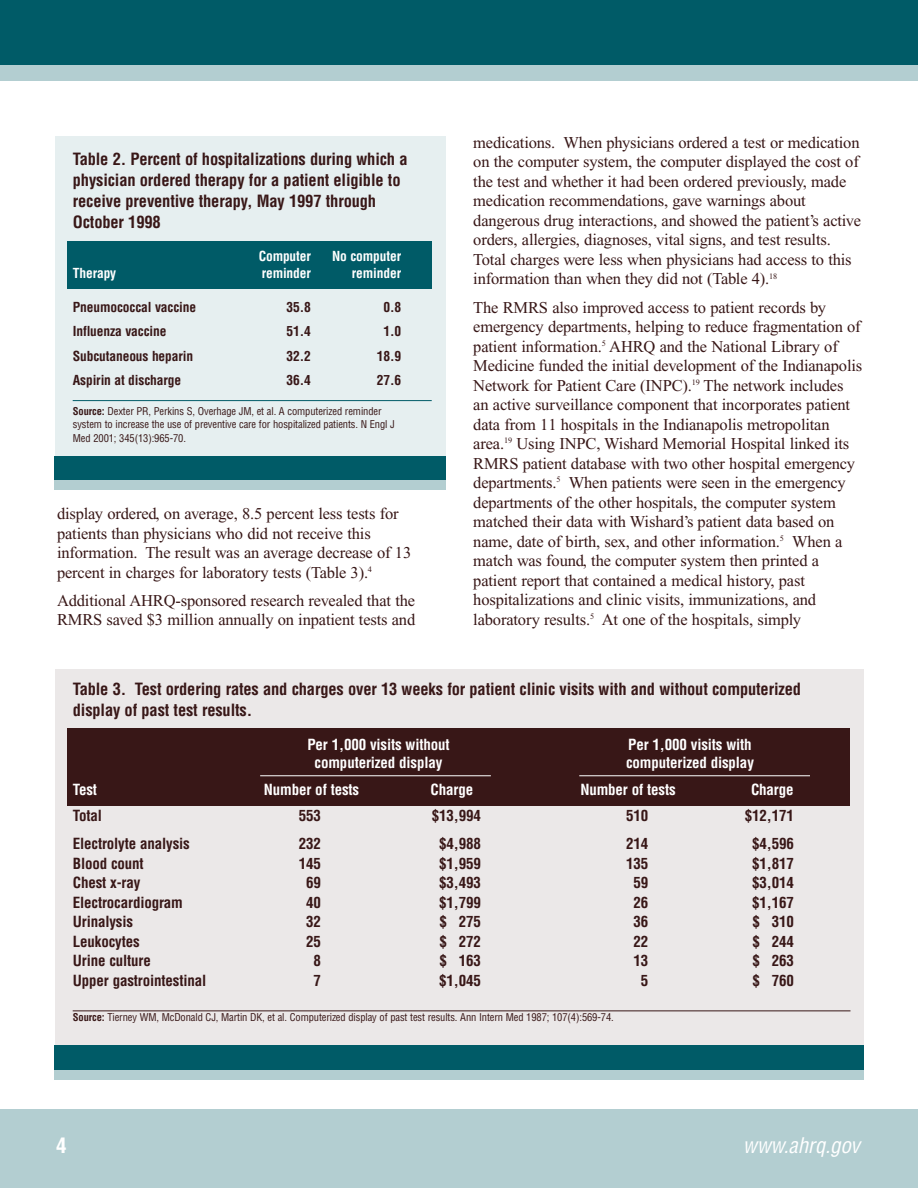
<style>
.page{position:relative;width:918px;height:1188px;background:#fff}
.page>*{position:absolute;margin:0;border:0;box-sizing:border-box;transform-origin:0 0}
.t1{font:italic condensed 21px "Helvetica";letter-spacing:-.01em;color:#fff}
.t2{font:700 condensed 21px "Helvetica";color:#fff}
.t3{font:16.5px/19.5px "Times New Roman";letter-spacing:-.01em;color:#381717}
.t4{font:700 condensed 16.5px/21px "Helvetica";letter-spacing:-.01em;color:#381717}
.t5{font:700 condensed 15px "Helvetica";letter-spacing:-.01em;color:#381717}
.t6{font:700 condensed 15px "Helvetica";letter-spacing:-.01em;color:#fff}
.t7{font:700 condensed 13.5px "Helvetica";letter-spacing:-.01em;color:#381717}
.t8{font:700 condensed 13.5px "Helvetica";letter-spacing:-.01em;color:#fff}
.t9{font:condensed 10.5px/13.5px "Helvetica";letter-spacing:-.01em;color:#381717}
.s1{font-weight:700}
</style>
<div class="page">
<div style="left:0;top:1109px;width:918px;height:79px;background:#b3ced1"></div>
<div style="left:0;top:44px;width:918px;height:37px;background:#b3ced1"></div>
<div style="left:0;top:0;width:918px;height:64px;background:#005b67"></div>
<div style="left:55px;top:136px;width:391px;height:327px;background:#e6eff0"></div>
<div style="left:68px;top:241px;width:364px;height:47px;background:#005b67"></div>
<hr style="left:73px;top:400px;width:359px;height:1px;background:#005b67">
<div style="left:54px;top:456px;width:391px;height:31px;background:#005b67"></div>
<div style="left:54px;top:480px;width:391px;height:10px;background:#b3ced1"></div>
<div style="left:55px;top:669px;width:809px;height:377px;background:#ebe8e8"></div>
<div style="left:68px;top:728px;width:782px;height:78px;background:#381717"></div>
<hr style="left:73px;top:1011px;width:777px;height:1px;background:#381717">
<div style="left:54px;top:1046px;width:810px;height:30px;background:#005b67"></div>
<div style="left:54px;top:1070px;width:810px;height:9px;background:#b3ced1"></div>
<hr style="left:260px;top:775px;width:231px;height:1px;background:#fff">
<hr style="left:579px;top:775px;width:231px;height:1px;background:#fff">
<p class="t4" style="left:73px;top:150px;width:336px">Table 2. Percent of hospitalizations during which a physician ordered therapy for a patient eligible to receive preventive therapy, May 1997 through October 1998</p>
<p class="t8" style="left:259px;top:251px;width:54px">Computer</p>
<p class="t8" style="left:332px;top:251px;width:71px">No computer</p>
<p class="t8" style="left:73px;top:267px;width:45px">Therapy</p>
<p class="t8" style="left:262px;top:267px;width:51px">reminder</p>
<p class="t8" style="left:352px;top:267px;width:51px">reminder</p>
<p class="t7" style="left:73px;top:302px;width:125px">Pneumococcal vaccine</p>
<p class="t7" style="left:287px;top:302px;width:26px">35.8</p>
<p class="t7" style="left:383px;top:302px;width:19px">0.8</p>
<p class="t7" style="left:73px;top:326px;width:95px">Influenza vaccine</p>
<p class="t7" style="left:287px;top:326px;width:26px">51.4</p>
<p class="t7" style="left:383px;top:326px;width:19px">1.0</p>
<p class="t7" style="left:73px;top:351px;width:122px">Subcutaneous heparin</p>
<p class="t7" style="left:287px;top:351px;width:26px">32.2</p>
<p class="t7" style="left:377px;top:351px;width:26px">18.9</p>
<p class="t7" style="left:73px;top:375px;width:110px">Aspirin at discharge</p>
<p class="t7" style="left:287px;top:375px;width:26px">36.4</p>
<p class="t7" style="left:377px;top:375px;width:26px">27.6</p>
<p class="t9" style="left:73px;top:405px;width:324px"><span class="s1">Source:</span> Dexter PR, Perkins S, Overhage JM, et al. A computerized reminder system to increase the use of preventive care for hospitalized patients. N Engl J<br>Med 2001; 345(13):965-70.</p>
<p class="t3" style="left:57px;top:505px;width:356px">display ordered, on average, 8.5 percent less tests for patients than physicians who did not receive this information. The result was an average decrease of 13 percent in charges for laboratory tests (Table 3).<sup>4</sup></p>
<p class="t3" style="left:57px;top:592px;width:360px">Additional AHRQ-sponsored research revealed that the<br>RMRS saved $3 million annually on inpatient tests and</p>
<p class="t3" style="left:473px;top:134px;width:389px">medications. When physicians ordered a test or medication on the computer system, the computer displayed the cost of the test and whether it had been ordered previously, made medication recommendations, gave warnings about dangerous drug interactions, and showed the patient’s active orders, allergies, diagnoses, vital signs, and test results.<br>Total charges were less when physicians had access to this information than when they did not (Table 4).<sup>18</sup></p>
<p class="t3" style="left:473px;top:299px;width:390px">The RMRS also improved access to patient records by emergency departments, helping to reduce fragmentation of patient information.<sup>5</sup> AHRQ and the National Library of Medicine funded the initial development of the Indianapolis Network for Patient Care (INPC).<sup>19</sup> The network includes an active surveillance component that incorporates patient data from 11 hospitals in the Indianapolis metropolitan area.<sup>19</sup> Using INPC, Wishard Memorial Hospital linked its RMRS patient database with two other hospital emergency departments.<sup>5</sup> When patients were seen in the emergency departments of the other hospitals, the computer system matched their data with Wishard’s patient data based on name, date of birth, sex, and other information.<sup>5</sup> When a match was found, the computer system then printed a patient report that contained a medical history, past hospitalizations and clinic visits, immunizations, and laboratory results.<sup>5</sup> At one of the hospitals, simply</p>
<p class="t4" style="left:73px;top:680px;width:730px">Table 3. Test ordering rates and charges over 13 weeks for patient clinic visits with and without computerized display of past test results.</p>
<p class="t6" style="left:307px;top:739px;width:144px">Per 1,000 visits without</p>
<p class="t6" style="left:628px;top:739px;width:125px">Per 1,000 visits with</p>
<p class="t6" style="left:315px;top:757px;width:129px">computerized display</p>
<p class="t6" style="left:626px;top:757px;width:129px">computerized display</p>
<p class="t6" style="left:73px;top:783px;width:26px">Test</p>
<p class="t6" style="left:264px;top:783px;width:97px">Number of tests</p>
<p class="t6" style="left:431px;top:783px;width:44px">Charge</p>
<p class="t6" style="left:580px;top:783px;width:97px">Number of tests</p>
<p class="t6" style="left:751px;top:783px;width:44px">Charge</p>
<p class="t5" style="left:73px;top:810px;width:31px">Total</p>
<p class="t5" style="left:299px;top:810px;width:24px">553</p>
<p class="t5" style="left:432px;top:810px;width:51px">$13,994</p>
<p class="t5" style="left:626px;top:810px;width:24px">510</p>
<p class="t5" style="left:745px;top:810px;width:51px">$12,171</p>
<p class="t5" style="left:73px;top:838px;width:119px">Electrolyte analysis</p>
<p class="t5" style="left:299px;top:838px;width:24px">232</p>
<p class="t5" style="left:439px;top:838px;width:43px">$4,988</p>
<p class="t5" style="left:626px;top:838px;width:24px">214</p>
<p class="t5" style="left:752px;top:838px;width:43px">$4,596</p>
<p class="t5" style="left:73px;top:858px;width:72px">Blood count</p>
<p class="t5" style="left:299px;top:858px;width:24px">145</p>
<p class="t5" style="left:439px;top:858px;width:43px">$1,959</p>
<p class="t5" style="left:626px;top:858px;width:24px">135</p>
<p class="t5" style="left:752px;top:858px;width:43px">$1,817</p>
<p class="t5" style="left:73px;top:877px;width:69px">Chest x-ray</p>
<p class="t5" style="left:306px;top:877px;width:16px">69</p>
<p class="t5" style="left:439px;top:877px;width:43px">$3,493</p>
<p class="t5" style="left:633px;top:877px;width:16px">59</p>
<p class="t5" style="left:752px;top:877px;width:43px">$3,014</p>
<p class="t5" style="left:73px;top:897px;width:112px">Electrocardiogram</p>
<p class="t5" style="left:306px;top:897px;width:16px">40</p>
<p class="t5" style="left:439px;top:897px;width:43px">$1,799</p>
<p class="t5" style="left:633px;top:897px;width:16px">26</p>
<p class="t5" style="left:752px;top:897px;width:43px">$1,167</p>
<p class="t5" style="left:73px;top:916px;width:62px">Urinalysis</p>
<p class="t5" style="left:306px;top:916px;width:16px">32</p>
<p class="t5" style="left:440px;top:916px;width:43px">$ 275</p>
<p class="t5" style="left:633px;top:916px;width:16px">36</p>
<p class="t5" style="left:752px;top:916px;width:43px">$ 310</p>
<p class="t5" style="left:73px;top:936px;width:68px">Leukocytes</p>
<p class="t5" style="left:306px;top:936px;width:16px">25</p>
<p class="t5" style="left:439px;top:936px;width:43px">$ 272</p>
<p class="t5" style="left:633px;top:936px;width:16px">22</p>
<p class="t5" style="left:752px;top:936px;width:43px">$ 244</p>
<p class="t5" style="left:73px;top:955px;width:80px">Urine culture</p>
<p class="t5" style="left:313px;top:955px;width:9px">8</p>
<p class="t5" style="left:440px;top:955px;width:43px">$ 163</p>
<p class="t5" style="left:633px;top:955px;width:16px">13</p>
<p class="t5" style="left:752px;top:955px;width:43px">$ 263</p>
<p class="t5" style="left:73px;top:975px;width:135px">Upper gastrointestinal</p>
<p class="t5" style="left:313px;top:975px;width:9px">7</p>
<p class="t5" style="left:439px;top:975px;width:43px">$1,045</p>
<p class="t5" style="left:641px;top:975px;width:9px">5</p>
<p class="t5" style="left:752px;top:975px;width:43px">$ 760</p>
<p class="t9" style="left:73px;top:1011px;width:542px"><span class="s1">Source:</span> Tierney WM, McDonald CJ, Martin DK, et al. Computerized display of past test results. Ann Intern Med 1987; 107(4):569-74.</p>
<p class="t2" style="left:56px;top:1137px;width:12px">4</p>
<p class="t1" style="left:743px;top:1137px;width:119px">www.ahrq.gov</p>
</div>
